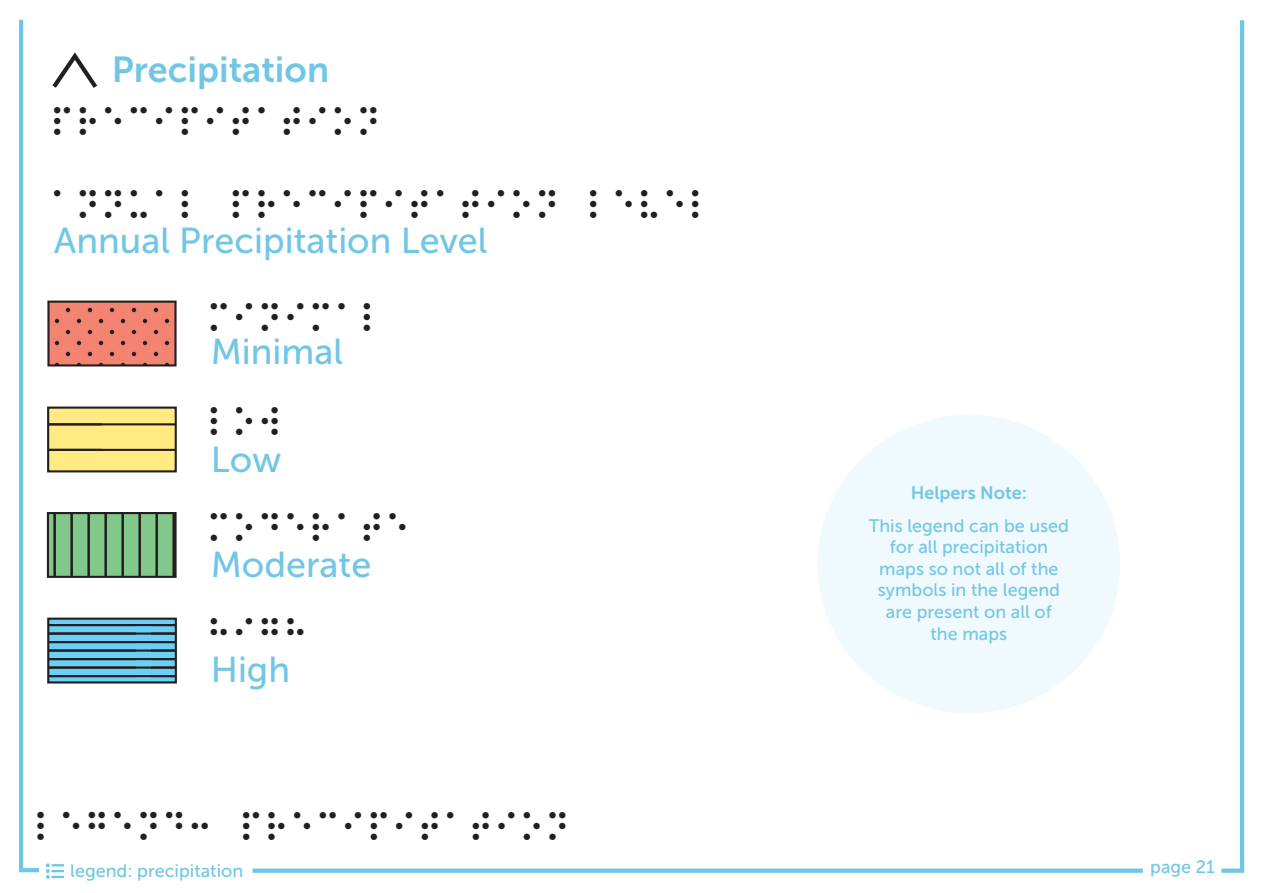
<style>
.page{position:relative;width:1263px;height:893px;background:#fff}
.page>*{position:absolute;margin:0;border:0;box-sizing:border-box;transform-origin:0 0}
.t1{font:36px "RNIB Braille Regular";color:#231f20}
.t2{font:36px "Museo Sans 500";color:#72c6e5}
.t3{font:36px "Museo Sans 700";color:#72c6e5}
.t4{font:18px/21.6px "Museo Sans 500";color:#72c6e5;text-align:center}
.t5{font:18px "Museo Sans 700";color:#72c6e5}
.s1{font-size:36.3px}
</style>
<div class="page">
<div style="left:818px;top:415px;width:302px;height:298px;background:#f0f9fd;border-radius:50%"></div>
<svg style="left:101px;top:301px;width:76px;height:65px;background:#d97768"></svg>
<svg style="left:101px;top:407px;width:76px;height:65px;background:#dfce74"></svg>
<svg style="left:101px;top:512px;width:76px;height:66px;background:#6c9f72"></svg>
<svg style="left:101px;top:618px;width:76px;height:65px;background:#5395b0"></svg>
<div style="left:253px;top:868px;width:890px;height:5px;background:#72c6e5"></div>
<svg style="left:1221px;top:20px;width:24px;height:853px"></svg>
<svg style="left:19px;top:19px;width:82px;height:860px"></svg>
<h1 class="t3" style="left:112px;top:49px;width:219px">Precipitation</h1>
<h1 class="t1" style="left:54px;top:102px;width:333px">PRECIPITATION</h1>
<h1 class="t1" style="left:54px;top:185px;width:665px">ANNUAL PRECIPITATION LEVEL</h1>
<h1 class="t2" style="left:54px;top:221px;width:435px">Annual Precipitation Level</h1>
<h1 class="t1" style="left:211px;top:297px;width:180px">MINIMAL</h1>
<h1 class="t2" style="left:211px;top:332px;width:134px">Minimal</h1>
<h1 class="t1" style="left:211px;top:402px;width:78px">LOW</h1>
<h1 class="t2" style="left:211px;top:440px;width:72px">Low</h1>
<h1 class="t1" style="left:211px;top:507px;width:206px">MODERATE</h1>
<h1 class="t2" style="left:211px;top:544px;width:162px">Moderate</h1>
<h1 class="t1" style="left:211px;top:613px;width:104px">HIGH</h1>
<h1 class="t2" style="left:211px;top:650px;width:81px">High</h1>
<p class="t5" style="left:911px;top:483px;width:118px">Helpers Note:</p>
<p class="t4" style="left:869px;top:515px;width:202px">This legend can be used for all precipitation maps so not all of the symbols in the legend are present on all of<br>the maps</p>
<h1 class="t1" style="left:37px;top:806px;width:539px"><span class="s1">LEGEND3</span> PRECIPITATION</h1>
<p class="t4" style="left:70px;top:860px;width:174px">legend: precipitation</p>
<p class="t4" style="left:1150px;top:856px;width:66px">page 21</p>
</div>
